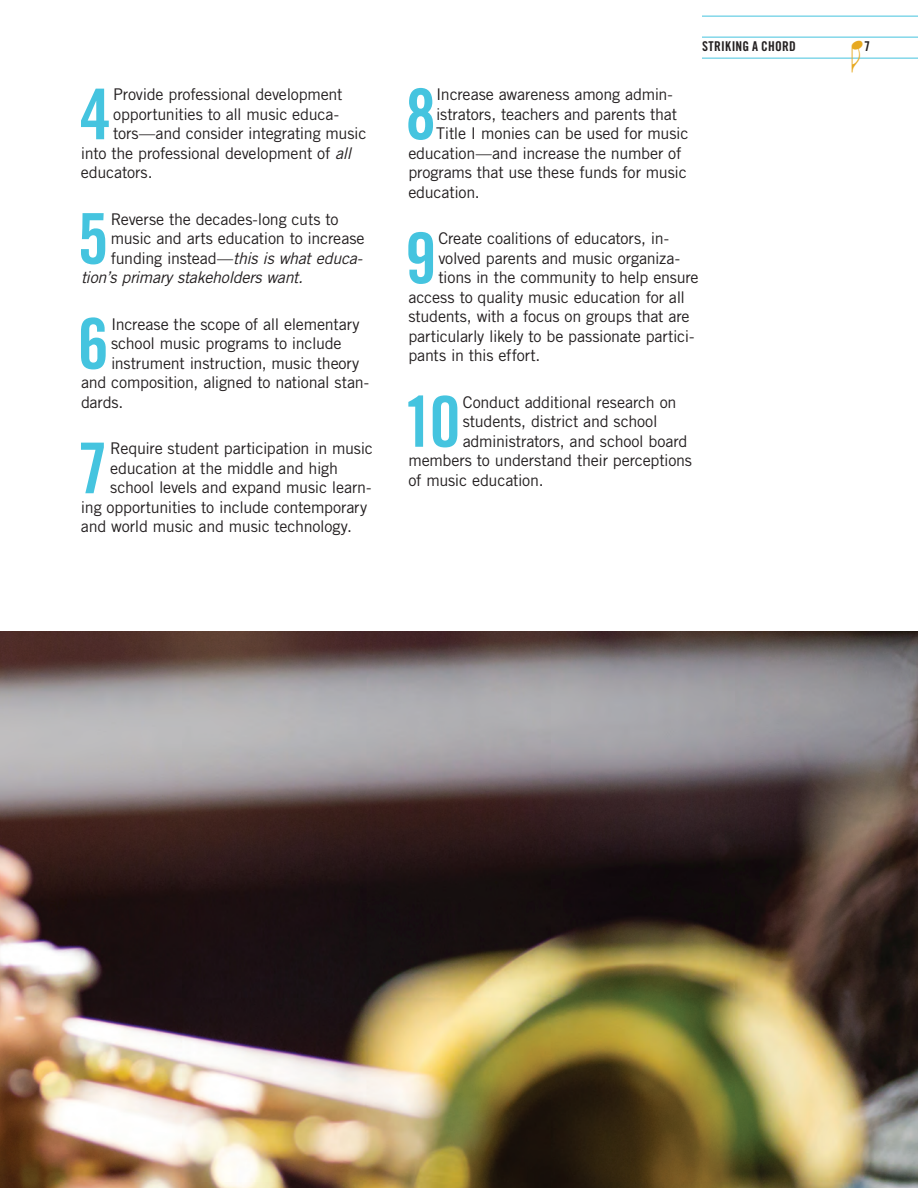
<style>
.page{position:relative;width:918px;height:1188px;background:#fff}
.page>*{position:absolute;margin:0;border:0;box-sizing:border-box;transform-origin:0 0}
.t1{font:70.2px "Trade Gothic Bold Cond Twenty";color:#45c4df}
.t2{font:39px "Doremi";color:#e7a921}
.t3{font:16.2px/19.5px "Trade Gothic";letter-spacing:-.015em;color:#231f20}
.t4{font:italic 16.2px/19.5px "Trade Gothic LT Pro";letter-spacing:-.02em;color:#231f20}
.t5{font:13.5px "Trade Gothic Bold Cond Twenty";letter-spacing:.015em;color:#231f20}
.s1{font-family:"Trade Gothic LT Pro";font-style:italic}
.s2{font-family:"Trade Gothic";font-style:normal}
</style>
<div class="page">
<hr style="left:702px;top:16px;width:216px;height:1px;background:#45c4df">
<hr style="left:702px;top:37px;width:216px;height:1px;background:#45c4df">
<hr style="left:702px;top:58px;width:216px;height:1px;background:#45c4df">
<img style="left:0;top:632px;width:918px;height:556px">
<h1 class="t1" style="left:80px;top:72px;width:33px">4</h1>
<p class="t3" style="left:113px;top:85px;width:231px">Provide professional development</p>
<p class="t3" style="left:113px;top:104px;width:227px">opportunities to all music educa-</p>
<p class="t3" style="left:113px;top:124px;width:255px">tors—and consider integrating music</p>
<p class="t3" style="left:81px;top:143px;width:272px">into the professional development of <span class="s1">all</span></p>
<p class="t3" style="left:81px;top:163px;width:73px">educators.</p>
<h1 class="t1" style="left:77px;top:196px;width:33px">5</h1>
<p class="t3" style="left:111px;top:209px;width:255px">Reverse the decades-long cuts to music and arts education to increase</p>
<p class="t4" style="left:81px;top:249px;width:283px;text-indent:30px"><span class="s2">funding instead—</span>this is what educa&shy;tion’s primary stakeholders want.</p>
<h1 class="t1" style="left:78px;top:301px;width:33px">6</h1>
<p class="t3" style="left:111px;top:314px;width:250px">Increase the scope of all elementary</p>
<p class="t3" style="left:111px;top:334px;width:232px">school music programs to include</p>
<p class="t3" style="left:111px;top:353px;width:250px">instrument instruction, music theory</p>
<p class="t3" style="left:81px;top:373px;width:290px">and composition, aligned to national stan-</p>
<p class="t3" style="left:81px;top:392px;width:44px">dards.</p>
<h1 class="t1" style="left:77px;top:426px;width:33px">7</h1>
<p class="t3" style="left:110px;top:439px;width:264px">Require student participation in music</p>
<p class="t3" style="left:110px;top:458px;width:229px">education at the middle and high</p>
<p class="t3" style="left:110px;top:478px;width:263px">school levels and expand music learn-</p>
<p class="t3" style="left:81px;top:497px;width:288px">ing opportunities to include contemporary</p>
<p class="t3" style="left:81px;top:517px;width:273px">and world music and music technology.</p>
<p class="t5" style="left:702px;top:38px;width:95px">STRIKING A CHORD</p>
<h2 class="t2" style="left:852px;top:9px;width:15px">E</h2>
<p class="t5" style="left:864px;top:38px;width:7px">7</p>
<h1 class="t1" style="left:405px;top:72px;width:33px">8</h1>
<p class="t3" style="left:436px;top:85px;width:238px">Increase awareness among admin-</p>
<p class="t3" style="left:436px;top:104px;width:242px">istrators, teachers and parents that</p>
<p class="t3" style="left:436px;top:124px;width:254px">Title I monies can be used for music</p>
<p class="t3" style="left:408px;top:143px;width:275px">education—and increase the number of</p>
<p class="t3" style="left:408px;top:163px;width:280px">programs that use these funds for music</p>
<p class="t3" style="left:408px;top:182px;width:73px">education.</p>
<h1 class="t1" style="left:405px;top:216px;width:33px">9</h1>
<p class="t3" style="left:438px;top:229px;width:232px">Create coalitions of educators, in-</p>
<p class="t3" style="left:438px;top:248px;width:243px">volved parents and music organiza-</p>
<p class="t3" style="left:438px;top:268px;width:262px">tions in the community to help ensure</p>
<p class="t3" style="left:408px;top:287px;width:278px">access to quality music education for all</p>
<p class="t3" style="left:408px;top:307px;width:283px">students, with a focus on groups that are</p>
<p class="t3" style="left:408px;top:326px;width:288px">particularly likely to be passionate partici-</p>
<p class="t3" style="left:408px;top:346px;width:134px">pants in this effort.</p>
<h1 class="t1" style="left:403px;top:379px;width:59px">10</h1>
<p class="t3" style="left:463px;top:392px;width:215px">Conduct additional research on</p>
<p class="t3" style="left:463px;top:412px;width:196px">students, district and school</p>
<p class="t3" style="left:463px;top:431px;width:226px">administrators, and school board</p>
<p class="t3" style="left:408px;top:451px;width:285px">members to understand their perceptions</p>
<p class="t3" style="left:408px;top:470px;width:137px">of music education.</p>
</div>
